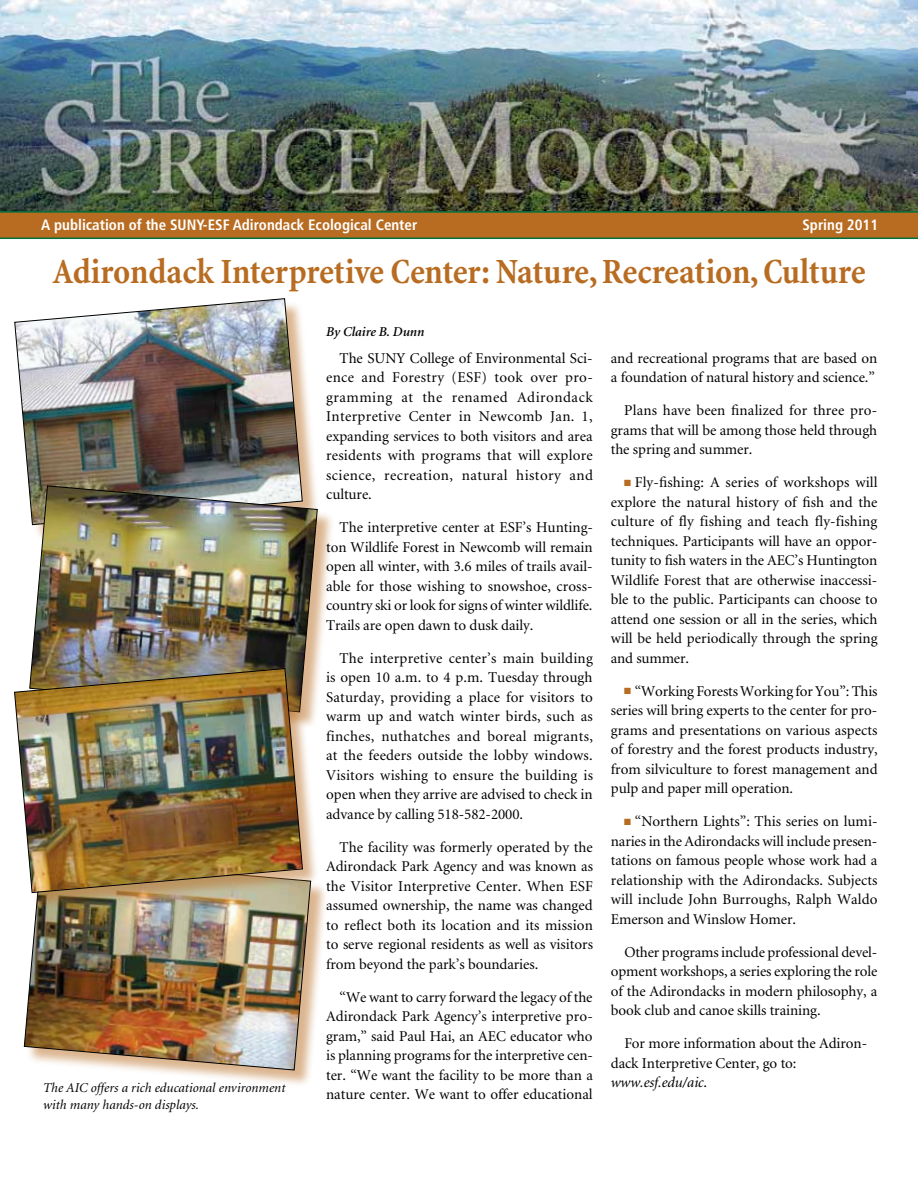
<style>
.page{position:relative;width:918px;height:1188px;background:#fff}
.page>*{position:absolute;margin:0;border:0;box-sizing:border-box;transform-origin:0 0}
.t1{font:700 condensed 36px "Minion";letter-spacing:-.005em;color:#b86c21}
.t2{font:15px/19.5px "Minion";letter-spacing:-.005em;color:#000;text-align:justify}
.t3{font:700 condensed 15px "Frutiger LT";color:#fff}
.t4{font:italic 13.5px/16.5px "Minion";color:#000}
.t5{font:italic 600 13.5px "Minion";color:#000}
.s1{color:#b86c21}
.s2{font-style:italic}
</style>
<div class="page">
<img style="left:0;top:0;width:918px;height:211px">
<svg style="left:0;top:211px;width:918px;height:28px;background:#a36c23"></svg>
<div style="left:26px;top:859px;width:302px;height:229px;background:#b86c21;opacity:.5"></div>
<img style="left:24px;top:910px;width:287px;height:160px">
<div style="left:16px;top:300px;width:304px;height:242px;background:#b86c21;opacity:.5"></div>
<img style="left:14px;top:298px;width:289px;height:227px">
<div style="left:31px;top:488px;width:304px;height:241px;background:#b86c21;opacity:.5"></div>
<img style="left:29px;top:485px;width:289px;height:185px">
<div style="left:16px;top:670px;width:304px;height:240px;background:#b86c21;opacity:.5"></div>
<img style="left:14px;top:668px;width:289px;height:225px">
<p class="t3" style="left:41px;top:216px;width:378px">A publication of the SUNY-ESF Adirondack Ecological Center</p>
<p class="t3" style="left:802px;top:216px;width:77px">Spring 2011</p>
<h1 class="t1" style="left:52px;top:252px;width:815px">Adirondack Interpretive Center: Nature, Recreation, Culture</h1>
<p class="t4" style="left:43px;top:1080px;width:244px">The AIC offers a rich educational environment with many hands-on displays.</p>
<p class="t5" style="left:326px;top:325px;width:100px">By Claire B. Dunn</p>
<p class="t2" style="left:326px;top:349px;width:268px;text-indent:14px">The SUNY College of Environmental Sci&shy;ence and Forestry (ESF) took over pro&shy;gramming at the renamed Adirondack Interpretive Center in Newcomb Jan. 1, expanding services to both visitors and area residents with programs that will explore science, recreation, natural history and culture.</p>
<p class="t2" style="left:326px;top:519px;width:268px;text-indent:14px">The interpretive center at ESF’s Hunting&shy;ton Wildlife Forest in Newcomb will remain open all winter, with 3.6 miles of trails avail&shy;able for those wishing to snowshoe, cross&shy;country ski or look for signs of winter wildlife.<br>Trails are open dawn to dusk daily.</p>
<p class="t2" style="left:326px;top:649px;width:268px;text-indent:14px">The interpretive center’s main building is open 10 a.m. to 4 p.m. Tuesday through Saturday, providing a place for visitors to warm up and watch winter birds, such as finches, nuthatches and boreal migrants, at the feeders outside the lobby windows.<br>Visitors wishing to ensure the building is open when they arrive are advised to check in advance by calling 518-582-2000.</p>
<p class="t2" style="left:326px;top:838px;width:268px;text-indent:14px">The facility was formerly operated by the Adirondack Park Agency and was known as the Visitor Interpretive Center. When ESF assumed ownership, the name was changed to reflect both its location and its mission to serve regional residents as well as visitors from beyond the park’s boundaries.</p>
<p class="t2" style="left:326px;top:988px;width:268px;text-indent:14px">“We want to carry forward the legacy of the Adirondack Park Agency’s interpretive pro&shy;gram,” said Paul Hai, an AEC educator who is planning programs for the interpretive cen&shy;ter. “We want the facility to be more than a nature center. We want to offer educational</p>
<p class="t2" style="left:611px;top:349px;width:268px">and recreational programs that are based on a foundation of natural history and science.”</p>
<p class="t2" style="left:611px;top:402px;width:268px;text-indent:13px">Plans have been finalized for three pro&shy;grams that will be among those held through the spring and summer.</p>
<p class="t2" style="left:611px;top:474px;width:268px;text-indent:13px"><span class="s1">■</span> Fly-fishing: A series of workshops will explore the natural history of fish and the culture of fly fishing and teach fly-fishing techniques. Participants will have an oppor&shy;tunity to fish waters in the AEC’s Huntington Wildlife Forest that are otherwise inaccessi&shy;ble to the public. Participants can choose to attend one session or all in the series, which will be held periodically through the spring and summer.</p>
<p class="t2" style="left:611px;top:682px;width:268px;text-indent:13px"><span class="s1">■</span> “Working Forests Working for You”: This series will bring experts to the center for pro&shy;grams and presentations on various aspects of forestry and the forest products industry, from silviculture to forest management and pulp and paper mill operation.</p>
<p class="t2" style="left:611px;top:813px;width:268px;text-indent:13px"><span class="s1">■</span> “Northern Lights”: This series on lumi&shy;naries in the Adirondacks will include presen&shy;tations on famous people whose work had a relationship with the Adirondacks. Subjects will include John Burroughs, Ralph Waldo Emerson and Winslow Homer.</p>
<p class="t2" style="left:611px;top:943px;width:268px;text-indent:14px">Other programs include professional devel&shy;opment workshops, a series exploring the role of the Adirondacks in modern philosophy, a book club and canoe skills training.</p>
<p class="t2" style="left:611px;top:1035px;width:258px;text-align:left;text-indent:14px">For more information about the Adiron&shy;dack Interpretive Center, go to: <span class="s2">www.esf.edu/aic</span>.</p>
</div>
